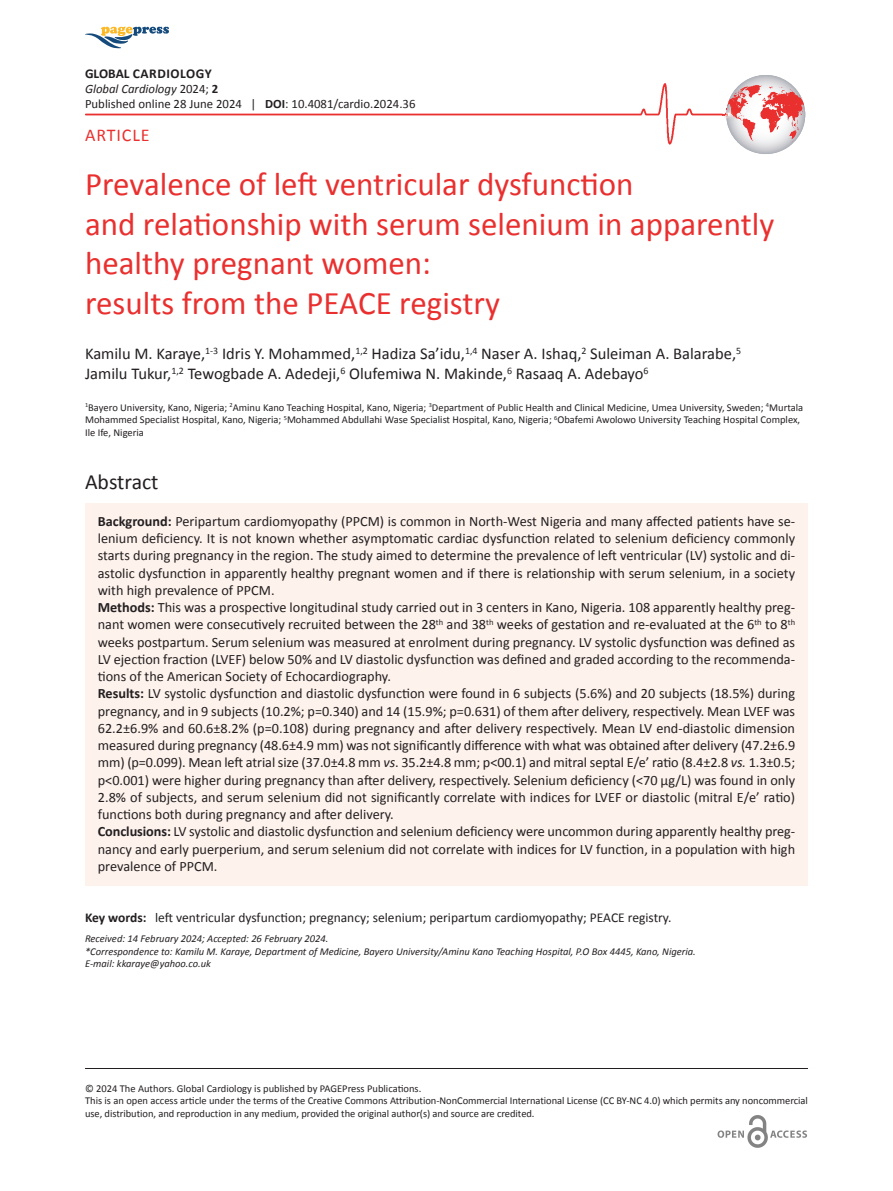
<style>
.page{position:relative;width:893px;height:1191px;background:#fff}
.page>*{position:absolute;margin:0;border:0;box-sizing:border-box;transform-origin:0 0}
.t1{font:33px/39.6px "Calibri";color:#e9302f}
.t2{font:21.75px "Calibri";color:#231f20}
.t3{font:18px "Calibri";letter-spacing:.05em;color:#e9302f}
.t4{font:16.5px/19.8px "Calibri";color:#231f20}
.t5{font:14.25px/17.2px "Calibri";color:#231f20}
.t6{font:13.5px "Calibri";color:#231f20}
.t7{font:700 13.5px "Calibri";letter-spacing:.03em;color:#231f20}
.t8{font:12.75px/15px "Calibri";color:#231f20}
.t9{font:10.5px/12.6px "Calibri";color:#231f20}
.t10{font:italic 10.5px/12.6px "Calibri";color:#231f20}
.s1{font-style:italic}
.s2{font-weight:700}
.s3{color:#fff}
</style>
<div class="page">
<img style="left:726px;top:75px;width:79px;height:79px;border-radius:50%">
<img style="left:741px;top:145px;width:50px;height:9px">
<svg style="left:85px;top:83px;width:720px;height:62px"></svg>
<img style="left:717px;top:1115px;width:90px;height:33px">
<svg style="left:85px;top:26px;width:84px;height:22px"></svg>
<div style="left:85px;top:503px;width:723px;height:382px;background:#fdf2ec"></div>
<hr style="left:85px;top:1068px;width:723px;height:1px;background:#231f20">
<p class="t7" style="left:85px;top:65px;width:128px">GLOBAL CARDIOLOGY</p>
<p class="t8" style="left:85px;top:81px;width:332px"><span class="s1">Global Cardiology</span> 2024; <span class="s2">2</span><span class="s3">: n. pagine<br></span>Published online 28 June 2024 | <span class="s2">DOI</span>: 10.4081/cardio.2024.36</p>
<p class="t3" style="left:85px;top:124px;width:66px">ARTICLE</p>
<h1 class="t1" style="left:85px;top:164px;width:691px">Prevalence of left ventricular dysfunction<br>and relationship with serum selenium in apparently healthy pregnant women:<br>results from the PEACE registry</h1>
<p class="t4" style="left:85px;top:344px;width:658px">Kamilu M. Karaye,<sup>1-3</sup> Idris Y. Mohammed,<sup>1,2</sup> Hadiza Sa’idu,<sup>1,4</sup> Naser A. Ishaq,<sup>2</sup> Suleiman A. Balarabe,<sup>5<br></sup>Jamilu Tukur,<sup>1,2</sup> Tewogbade A. Adedeji,<sup>6</sup> Olufemiwa N. Makinde,<sup>6</sup> Rasaaq A. Adebayo<sup>6</sup></p>
<p class="t9" style="left:85px;top:401px;width:720px"><sup>1</sup>Bayero University, Kano, Nigeria; <sup>2</sup>Aminu Kano Teaching Hospital, Kano, Nigeria; <sup>3</sup>Department of Public Health and Clinical Medicine, Umea University, Sweden; <sup>4</sup>Murtala<br>Mohammed Specialist Hospital, Kano, Nigeria; <sup>5</sup>Mohammed Abdullahi Wase Specialist Hospital, Kano, Nigeria; <sup>6</sup>Obafemi Awolowo University Teaching Hospital Complex,<br>Ile Ife, Nigeria</p>
<h2 class="t2" style="left:85px;top:468px;width:75px">Abstract</h2>
<p class="t5" style="left:98px;top:512px;width:699px"><span class="s2">Background:</span> Peripartum cardiomyopathy (PPCM) is common in North-West Nigeria and many affected patients have se&shy;lenium deficiency. It is not known whether asymptomatic cardiac dysfunction related to selenium deficiency commonly starts during pregnancy in the region. The study aimed to determine the prevalence of left ventricular (LV) systolic and di&shy;astolic dysfunction in apparently healthy pregnant women and if there is relationship with serum selenium, in a society with high prevalence of PPCM.<br><span class="s2">Methods:</span> This was a prospective longitudinal study carried out in 3 centers in Kano, Nigeria. 108 apparently healthy preg&shy;nant women were consecutively recruited between the 28<sup>th</sup> and 38<sup>th</sup> weeks of gestation and re-evaluated at the 6<sup>th</sup> to 8<sup>th </sup>weeks postpartum. Serum selenium was measured at enrolment during pregnancy. LV systolic dysfunction was defined as LV ejection fraction (LVEF) below 50% and LV diastolic dysfunction was defined and graded according to the recommenda&shy;tions of the American Society of Echocardiography.<br><span class="s2">Results:</span> LV systolic dysfunction and diastolic dysfunction were found in 6 subjects (5.6%) and 20 subjects (18.5%) during pregnancy, and in 9 subjects (10.2%; p=0.340) and 14 (15.9%; p=0.631) of them after delivery, respectively. Mean LVEF was 62.2±6.9% and 60.6±8.2% (p=0.108) during pregnancy and after delivery respectively. Mean LV end-diastolic dimension measured during pregnancy (48.6±4.9 mm) was not significantly difference with what was obtained after delivery (47.2±6.9 mm) (p=0.099). Mean left atrial size (37.0±4.8 mm <span class="s1">vs</span>. 35.2±4.8 mm; p&lt;00.1) and mitral septal E/e’ ratio (8.4±2.8 <span class="s1">vs.</span> 1.3±0.5; p&lt;0.001) were higher during pregnancy than after delivery, respectively. Selenium deficiency (&lt;70 μg/L) was found in only 2.8% of subjects, and serum selenium did not significantly correlate with indices for LVEF or diastolic (mitral E/e’ ratio) functions both during pregnancy and after delivery.<br><span class="s2">Conclusions:</span> LV systolic and diastolic dysfunction and selenium deficiency were uncommon during apparently healthy preg&shy;nancy and early puerperium, and serum selenium did not correlate with indices for LV function, in a population with high prevalence of PPCM.</p>
<p class="t6" style="left:85px;top:909px;width:588px"><span class="s2">Key words:</span> left ventricular dysfunction; pregnancy; selenium; peripartum cardiomyopathy; PEACE registry.</p>
<p class="t10" style="left:85px;top:932px;width:612px">Received: 14 February 2024; Accepted: 26 February 2024.<br>*Correspondence to: Kamilu M. Karaye, Department of Medicine, Bayero University/Aminu Kano Teaching Hospital, P.O Box 4445, Kano, Nigeria.<br>E-mail: kkaraye@yahoo.co.uk</p>
<p class="t9" style="left:85px;top:1081px;width:724px">© 2024 The Authors. Global Cardiology is published by PAGEPress Publications.<br>This is an open access article under the terms of the Creative Commons Attribution-NonCommercial International License (CC BY-NC 4.0) which permits any noncommercial use, distribution, and reproduction in any medium, provided the original author(s) and source are credited.</p>
</div>
